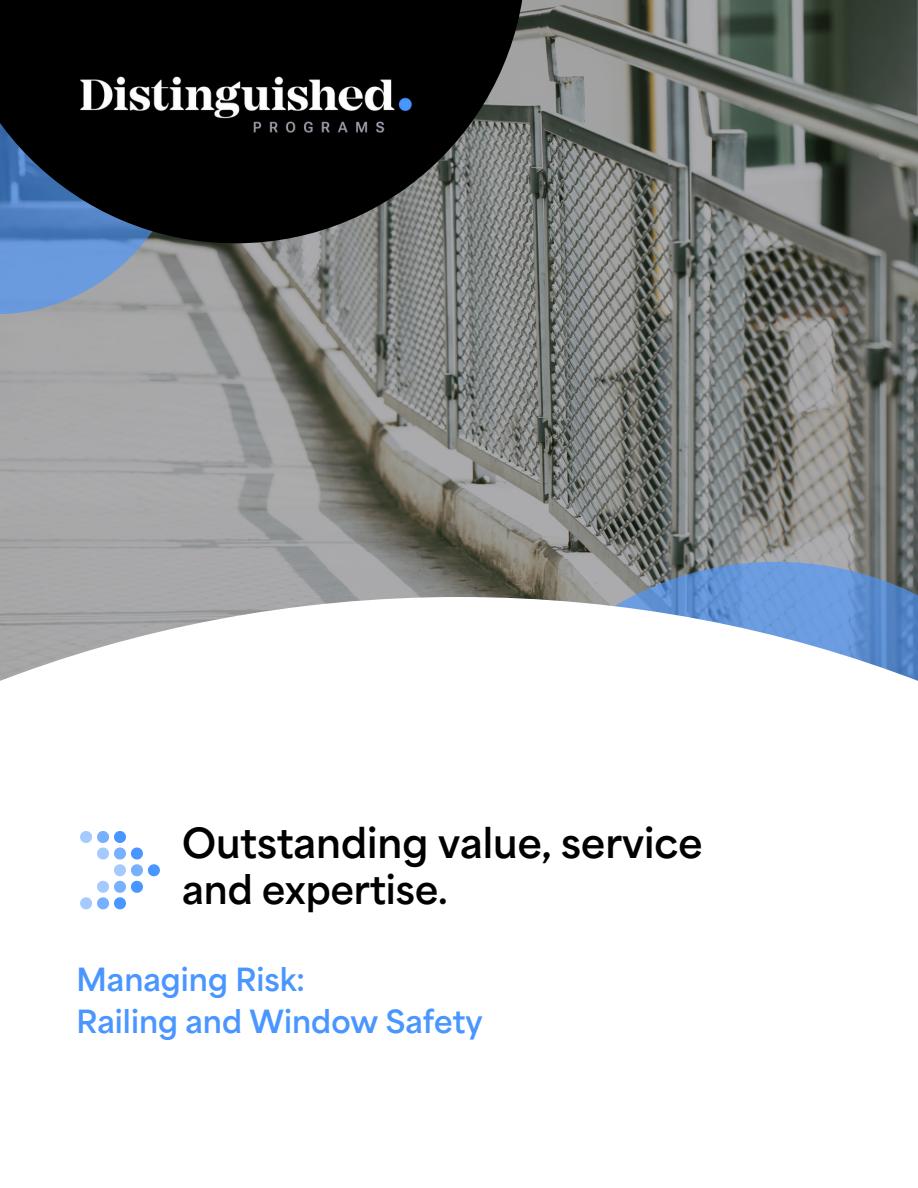
<style>
.page{position:relative;width:918px;height:1188px;background:#fff}
.page>*{position:absolute;margin:0;border:0;box-sizing:border-box;transform-origin:0 0}
.t1{font:800 39px "Area Normal";color:#000}
.t2{font:800 37.5px "Area Normal";color:#000}
.t3{font:800 30px/41.7px "Area Normal";color:#4a96ff}
</style>
<div class="page">
<img style="left:0;top:0;width:918px;height:597px">
<svg style="left:459px;top:562px;width:459px;height:35px;background:#6f849d"></svg>
<svg style="left:0;top:243px;width:187px;height:71px;background:#829cc0"></svg>
<svg style="left:0;top:0;width:526px;height:243px;background:#22282d"></svg>
<svg style="left:0;top:597px;width:918px;height:313px"></svg>
<svg style="left:80px;top:831px;width:80px;height:78px"></svg>
<img style="left:50px;top:50px;width:392px;height:112px">
<p class="t1" style="left:182px;top:827px;width:522px">Outstanding value, service</p>
<p class="t2" style="left:182px;top:874px;width:267px">and expertise.</p>
<p class="t3" style="left:77px;top:962px;width:408px">Managing Risk:<br>Railing and Window Safety</p>
</div>
